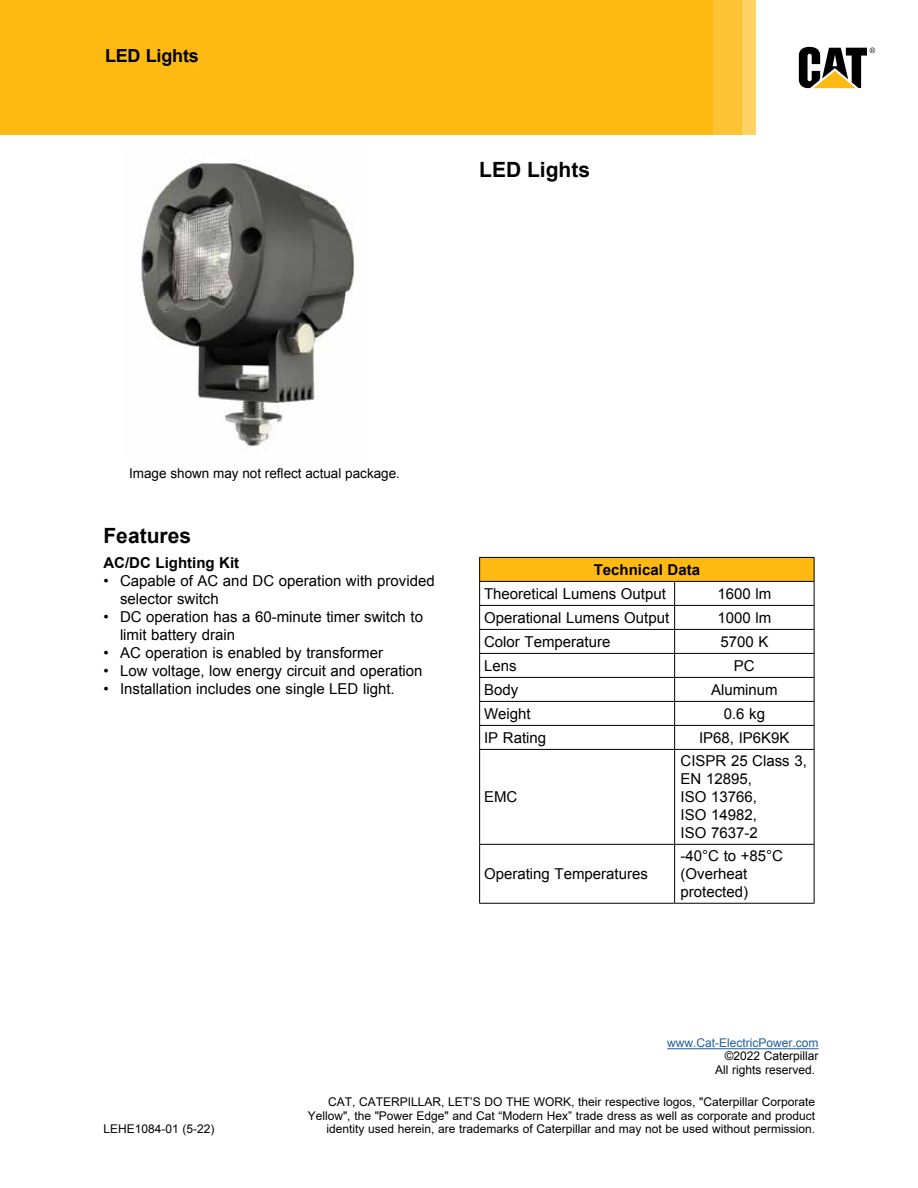
<style>
.page{position:relative;width:918px;height:1188px;background:#fff}
.page>*{position:absolute;margin:0;border:0;box-sizing:border-box;transform-origin:0 0}
.t1{font:700 21px "Arial";color:#000}
.t2{font:700 18px "Arial";letter-spacing:-.01em;color:#000}
.t3{font:15px/18px "Arial";color:#000}
.t4{font:700 15px "Arial";color:#000}
.t5{font:13.5px "Arial";color:#000}
.t6{font:12px/13.5px "Arial";color:#000;text-align:right}
.t7{font:12px "Arial";color:#215e9e}
</style>
<div class="page">
<div style="left:0;top:0;width:712px;height:135px;background:#feba12"></div>
<div style="left:712px;top:0;width:30px;height:135px;background:#fec436"></div>
<div style="left:742px;top:0;width:14px;height:135px;background:#fed265"></div>
<svg style="left:799px;top:47px;width:76px;height:41px"></svg>
<div style="left:480px;top:557px;width:334px;height:24px;background:#feba12"></div>
<hr style="left:479px;top:557px;width:196px;height:1px;background:#000">
<hr style="left:675px;top:557px;width:140px;height:1px;background:#000">
<hr style="left:479px;top:581px;width:196px;height:1px;background:#000">
<hr style="left:675px;top:581px;width:140px;height:1px;background:#000">
<hr style="left:479px;top:605px;width:196px;height:1px;background:#000">
<hr style="left:675px;top:605px;width:140px;height:1px;background:#000">
<hr style="left:479px;top:629px;width:196px;height:1px;background:#000">
<hr style="left:675px;top:629px;width:140px;height:1px;background:#000">
<hr style="left:479px;top:653px;width:196px;height:1px;background:#000">
<hr style="left:675px;top:653px;width:140px;height:1px;background:#000">
<hr style="left:479px;top:677px;width:196px;height:1px;background:#000">
<hr style="left:675px;top:677px;width:140px;height:1px;background:#000">
<hr style="left:479px;top:701px;width:196px;height:1px;background:#000">
<hr style="left:675px;top:701px;width:140px;height:1px;background:#000">
<hr style="left:479px;top:725px;width:196px;height:1px;background:#000">
<svg style="left:479px;top:558px;width:1px;height:191px"></svg>
<hr style="left:675px;top:725px;width:140px;height:1px;background:#000">
<svg style="left:674px;top:582px;width:1px;height:167px"></svg>
<svg style="left:814px;top:558px;width:1px;height:191px"></svg>
<hr style="left:479px;top:749px;width:196px;height:1px;background:#000">
<hr style="left:479px;top:750px;width:1px;height:94px;background:#000">
<hr style="left:675px;top:749px;width:140px;height:1px;background:#000">
<hr style="left:674px;top:750px;width:1px;height:94px;background:#000">
<hr style="left:814px;top:750px;width:1px;height:94px;background:#000">
<hr style="left:479px;top:844px;width:196px;height:1px;background:#000">
<hr style="left:479px;top:845px;width:1px;height:58px;background:#000">
<hr style="left:675px;top:844px;width:140px;height:1px;background:#000">
<hr style="left:674px;top:845px;width:1px;height:58px;background:#000">
<hr style="left:814px;top:845px;width:1px;height:58px;background:#000">
<hr style="left:479px;top:903px;width:196px;height:1px;background:#000">
<hr style="left:675px;top:903px;width:140px;height:1px;background:#000">
<img style="left:141px;top:163px;width:214px;height:288px">
<hr style="left:667px;top:1048px;width:152px;height:1px;background:#215e9e">
<p class="t2" style="left:105px;top:49px;width:95px">LED Lights</p>
<h1 class="t1" style="left:479px;top:162px;width:112px">LED Lights</h1>
<p class="t5" style="left:129px;top:464px;width:272px">Image shown may not reflect actual package.</p>
<h1 class="t1" style="left:104px;top:527px;width:89px">Features</h1>
<p class="t4" style="left:104px;top:557px;width:137px">AC/DC Lighting Kit</p>
<p class="t3" style="left:120px;top:573px;width:316px;text-indent:-16px">• Capable of AC and DC operation with provided selector switch</p>
<p class="t3" style="left:120px;top:609px;width:305px;text-indent:-16px">• DC operation has a 60-minute timer switch to limit battery drain</p>
<p class="t3" style="left:104px;top:645px;width:281px">• AC operation is enabled by transformer</p>
<p class="t3" style="left:104px;top:663px;width:321px">• Low voltage, low energy circuit and operation</p>
<p class="t3" style="left:104px;top:681px;width:293px">• Installation includes one single LED light.</p>
<p class="t4" style="left:594px;top:564px;width:108px">Technical Data</p>
<p class="t3" style="left:484px;top:586px;width:183px">Theoretical Lumens Output</p>
<p class="t3" style="left:717px;top:586px;width:55px">1600 lm</p>
<p class="t3" style="left:484px;top:610px;width:187px">Operational Lumens Output</p>
<p class="t3" style="left:717px;top:610px;width:55px">1000 lm</p>
<p class="t3" style="left:484px;top:634px;width:128px">Color Temperature</p>
<p class="t3" style="left:720px;top:634px;width:49px">5700 K</p>
<p class="t3" style="left:484px;top:658px;width:34px">Lens</p>
<p class="t3" style="left:734px;top:658px;width:22px">PC</p>
<p class="t3" style="left:484px;top:682px;width:36px">Body</p>
<p class="t3" style="left:711px;top:682px;width:68px">Aluminum</p>
<p class="t3" style="left:484px;top:706px;width:48px">Weight</p>
<p class="t3" style="left:724px;top:706px;width:43px">0.6 kg</p>
<p class="t3" style="left:484px;top:730px;width:64px">IP Rating</p>
<p class="t3" style="left:699px;top:730px;width:92px">IP68, IP6K9K</p>
<p class="t3" style="left:484px;top:789px;width:35px">EMC</p>
<p class="t3" style="left:484px;top:866px;width:165px">Operating Temperatures</p>
<p class="t3" style="left:681px;top:753px;width:128px">CISPR 25 Class 3,<br>EN 12895,<br>ISO 13766,<br>ISO 14982,<br>ISO 7637-2</p>
<p class="t3" style="left:681px;top:848px;width:104px">-40°C to +85°C (Overheat protected)</p>
<p class="t6" style="left:104px;top:1123px;width:113px">LEHE1084-01 (5-22)</p>
<p class="t7" style="left:667px;top:1038px;width:153px">www.Cat-ElectricPower.com</p>
<p class="t6" style="left:715px;top:1050px;width:105px">©2022 Caterpillar<br>All rights reserved.</p>
<p class="t6" style="left:308px;top:1095px;width:509px">CAT, CATERPILLAR, LET’S DO THE WORK, their respective logos, "Caterpillar Corporate<br>Yellow", the "Power Edge" and Cat “Modern Hex” trade dress as well as corporate and product identity used herein, are trademarks of Caterpillar and may not be used without permission.</p>
</div>
